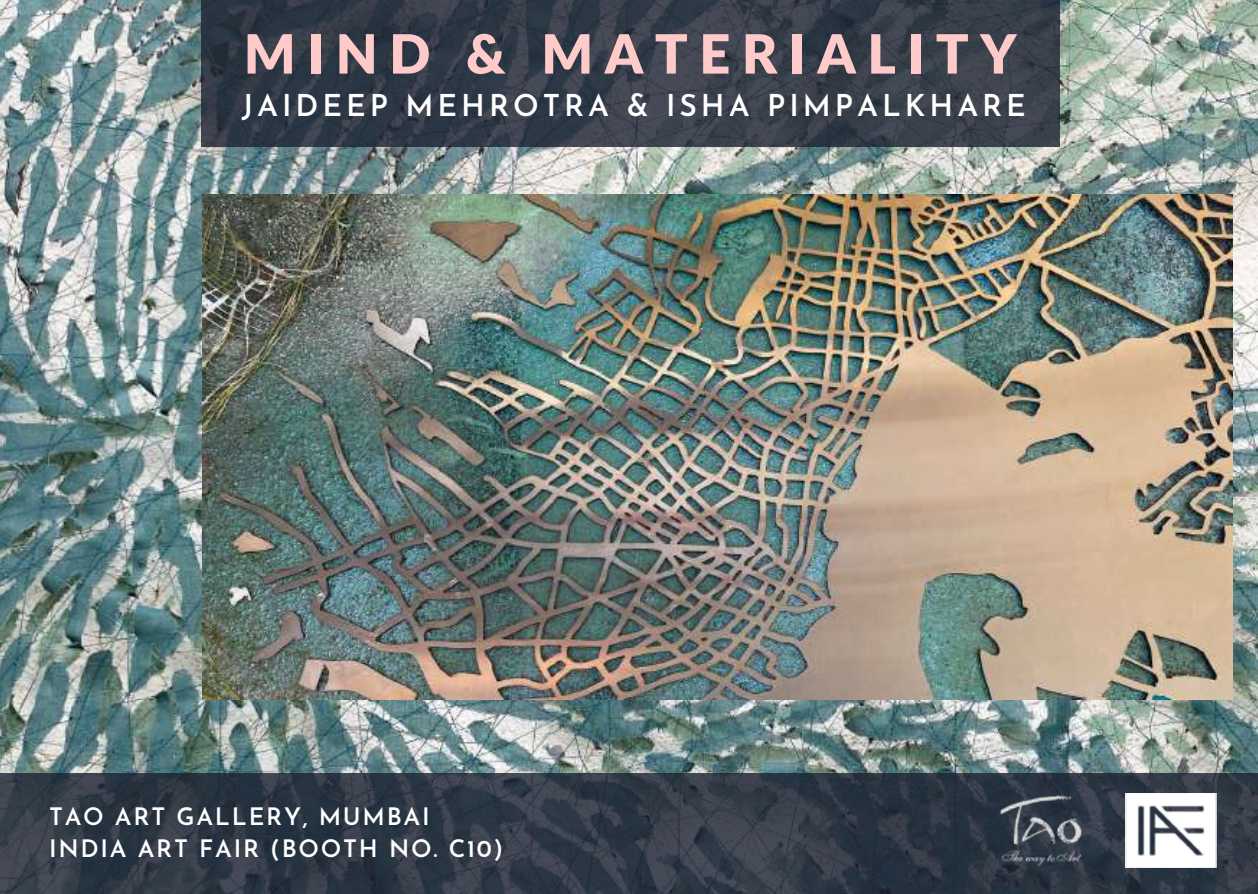
<style>
.page{position:relative;width:1258px;height:894px;background:#fff}
.page>*{position:absolute;margin:0;border:0;box-sizing:border-box;transform-origin:0 0}
.t1{font:900 54px "Lato";letter-spacing:.215em;color:#ffcaca}
.t2{font:600 30px "Josefin Sans";letter-spacing:.13em;color:#fff}
.t3{font:600 24px/32.1px "Josefin Sans";letter-spacing:.07em;color:#fff}
</style>
<div class="page">
<img style="left:0;top:0;width:1258px;height:773px">
<img style="left:202px;top:195px;width:1030px;height:504px">
<svg style="left:201px;top:0;width:859px;height:146px;background:#343c48"></svg>
<svg style="left:0;top:773px;width:1258px;height:120px;background:#303945"></svg>
<img style="left:982px;top:789px;width:117px;height:81px">
<img style="left:1126px;top:793px;width:90px;height:74px">
<h1 class="t1" style="left:244px;top:20px;width:774px">MIND &amp; MATERIALITY</h1>
<p class="t2" style="left:242px;top:94px;width:786px">JAIDEEP MEHROTRA &amp; ISHA PIMPALKHARE</p>
<p class="t3" style="left:49px;top:802px;width:456px">TAO ART GALLERY, MUMBAI<br>INDIA ART FAIR (BOOTH NO. C10)</p>
</div>
